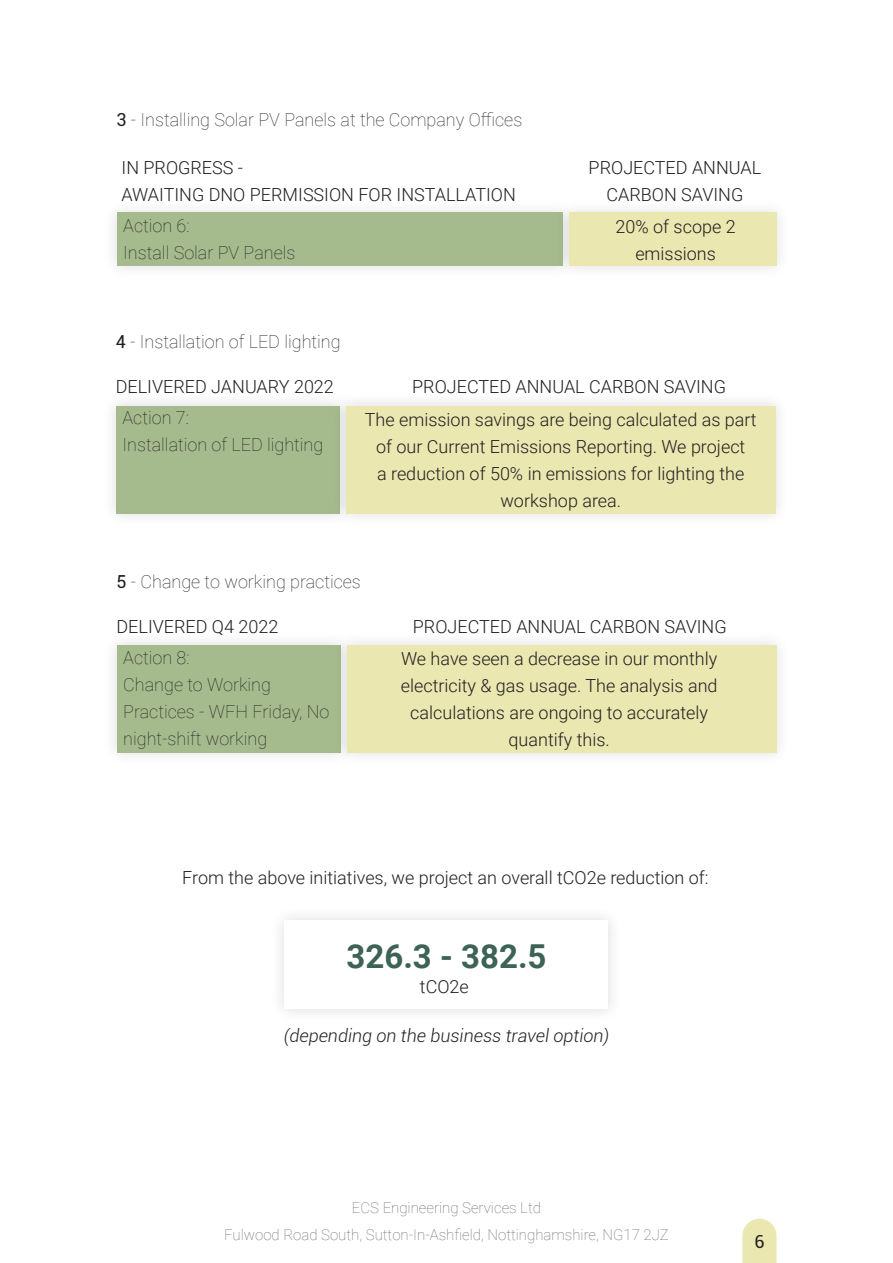
<style>
.page{position:relative;width:893px;height:1263px;background:#fff}
.page>*{position:absolute;margin:0;border:0;box-sizing:border-box;transform-origin:0 0}
.t1{font:700 33px "Roboto";color:#3d6356}
.t2{font:300 18px/27px "Roboto";color:#231f20;text-align:center}
.t3{font:100 18px/27px "Roboto";color:#231f20}
.t4{font:italic 300 18px "Roboto";color:#231f20}
.t5{font:18px "Roboto";color:#231f20}
.t6{font:100 15px "Roboto";color:#69696c}
.s1{font-weight:400}
</style>
<div class="page">
<div style="left:103px;top:198px;width:475px;height:82px;background:#f9f9f9"></div>
<div style="left:117px;top:213px;width:446px;height:53px;background:#a5bb8d"></div>
<div style="left:555px;top:198px;width:235px;height:82px;background:#231f20;opacity:.15"></div>
<div style="left:569px;top:213px;width:207px;height:53px;background:#eae7b0"></div>
<div style="left:102px;top:391px;width:252px;height:137px;background:#fafafa"></div>
<div style="left:116px;top:405px;width:224px;height:108px;background:#a5bb8d"></div>
<div style="left:332px;top:391px;width:457px;height:137px;background:#231f20;opacity:.15"></div>
<div style="left:346px;top:405px;width:429px;height:108px;background:#eae7b0"></div>
<div style="left:103px;top:630px;width:252px;height:137px;background:#fafafa"></div>
<div style="left:117px;top:645px;width:224px;height:108px;background:#a5bb8d"></div>
<div style="left:333px;top:630px;width:457px;height:137px;background:#231f20;opacity:.15"></div>
<div style="left:347px;top:645px;width:429px;height:108px;background:#eae7b0"></div>
<div style="left:270px;top:906px;width:353px;height:117px;background:#fafafa"></div>
<div style="left:284px;top:920px;width:324px;height:89px;background:#fff"></div>
<svg style="left:742px;top:1219px;width:34px;height:44px"></svg>
<p class="t3" style="left:116px;top:105px;width:407px"><span class="s1">3</span> - Installing Solar PV Panels at the Company Offices</p>
<p class="t2" style="left:122px;top:153px;width:396px;text-align:left">IN PROGRESS -<br>AWAITING DNO PERMISSION FOR INSTALLATION</p>
<p class="t2" style="left:589px;top:153px;width:174px">PROJECTED ANNUAL<br>CARBON SAVING</p>
<p class="t2" style="left:616px;top:212px;width:122px">20% of scope 2 emissions</p>
<p class="t3" style="left:123px;top:211px;width:174px">Action 6:<br>Install Solar PV Panels</p>
<p class="t3" style="left:116px;top:328px;width:226px"><span class="s1">4</span> - Installation of LED lighting</p>
<p class="t2" style="left:116px;top:373px;width:220px">DELIVERED JANUARY 2022</p>
<p class="t2" style="left:412px;top:373px;width:315px">PROJECTED ANNUAL CARBON SAVING</p>
<p class="t2" style="left:365px;top:405px;width:393px">The emission savings are being calculated as part of our Current Emissions Reporting. We project<br>a reduction of 50% in emissions for lighting the workshop area.</p>
<p class="t3" style="left:123px;top:404px;width:202px">Action 7:<br>Installation of LED lighting</p>
<p class="t3" style="left:116px;top:567px;width:246px"><span class="s1">5</span> - Change to working practices</p>
<p class="t2" style="left:116px;top:612px;width:163px">DELIVERED Q4 2022</p>
<p class="t2" style="left:413px;top:612px;width:315px">PROJECTED ANNUAL CARBON SAVING</p>
<p class="t2" style="left:401px;top:644px;width:318px">We have seen a decrease in our monthly electricity &amp; gas usage. The analysis and calculations are ongoing to accurately quantify this.</p>
<p class="t3" style="left:123px;top:643px;width:208px">Action 8:<br>Change to Working<br>Practices - WFH Friday, No night-shift working</p>
<p class="t2" style="left:182px;top:864px;width:528px">From the above initiatives, we project an overall tCO2e reduction of:</p>
<p class="t1" style="left:347px;top:933px;width:201px">326.3 - 382.5</p>
<p class="t2" style="left:420px;top:973px;width:50px">tCO2e</p>
<p class="t4" style="left:284px;top:1023px;width:327px">(depending on the business travel option)</p>
<p class="t6" style="left:352px;top:1197px;width:190px">ECS Engineering Services Ltd</p>
<p class="t6" style="left:224px;top:1224px;width:446px">Fulwood Road South, Sutton-In-Ashfield, Nottinghamshire, NG17 2JZ</p>
<p class="t5" style="left:754px;top:1228px;width:12px">6</p>
</div>
